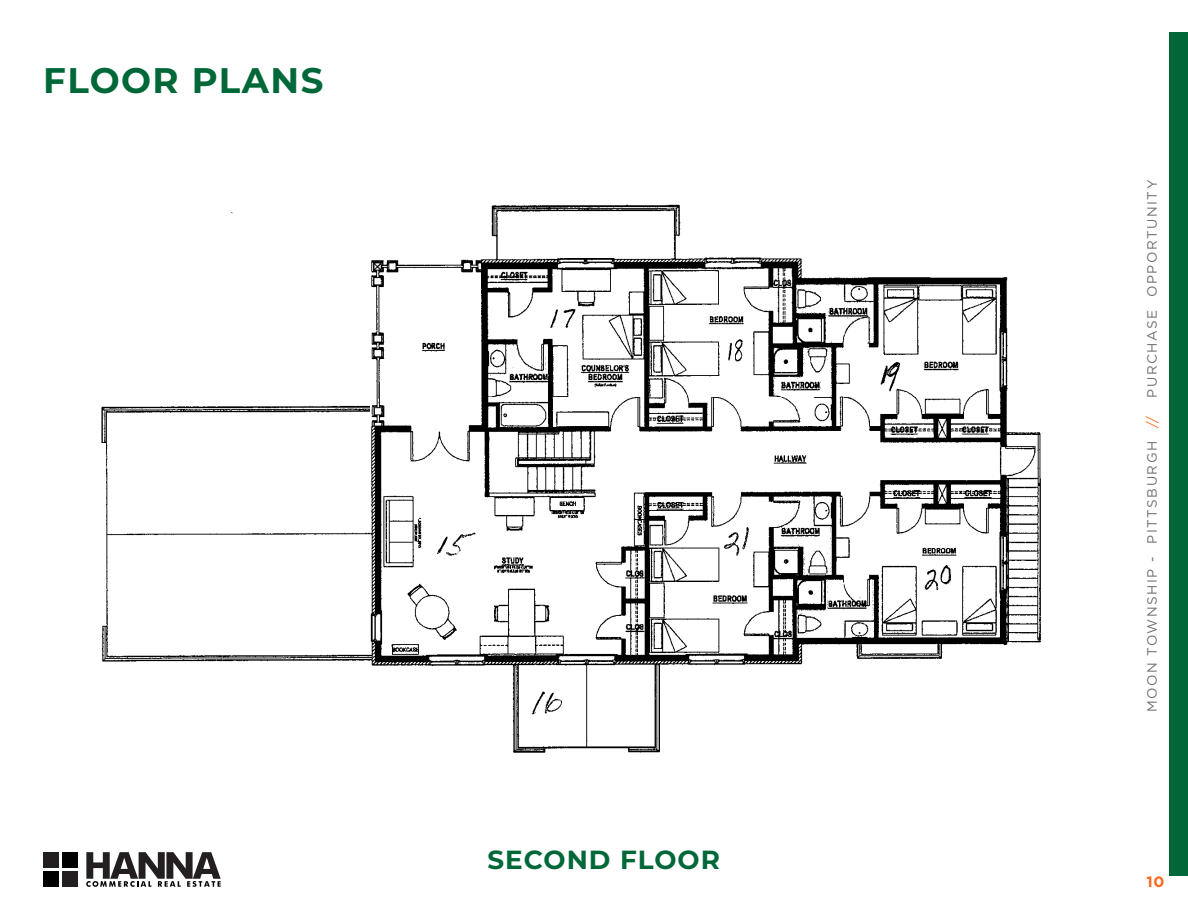
<style>
.page{position:relative;width:1188px;height:918px;background:#fff}
.page>*{position:absolute;margin:0;border:0;box-sizing:border-box;transform-origin:0 0}
.t1{font:700 35.55px "Montserrat";letter-spacing:.04em;color:#006838}
.t2{font:700 26.25px "Montserrat";letter-spacing:.04em;color:#006838}
.t3{font:700 15px "Gotham";color:#ff671d}
.t4{font:13.5px "Gotham";letter-spacing:.11em;color:#6f7171}
.s1{color:#ff671d}
</style>
<div class="page">
<div style="left:1170px;top:33px;width:18px;height:843px;background:#006838"></div>
<svg style="left:86px;top:852px;width:135px;height:35px"></svg>
<div style="left:43px;top:852px;width:16px;height:16px;background:#231f20"></div>
<div style="left:62px;top:852px;width:16px;height:16px;background:#000"></div>
<div style="left:43px;top:871px;width:16px;height:16px;background:#000"></div>
<div style="left:62px;top:871px;width:16px;height:16px;background:#231f20"></div>
<img style="left:101px;top:204px;width:940px;height:549px">
<h1 class="t1" style="left:43px;top:54px;width:282px">FLOOR PLANS</h1>
<h2 class="t2" style="left:487px;top:841px;width:234px">SECOND FLOOR</h2>
<p class="t4" style="left:1143px;top:398px;width:219px;rotate:-90deg">PURCHASE OPPORTUNITY</p>
<p class="t4" style="left:1143px;top:712px;width:299px;rotate:-90deg">MOON TOWNSHIP - PITTSBURGH <span class="s1">//</span></p>
<p class="t3" style="left:1146px;top:872px;width:19px">10</p>
</div>
